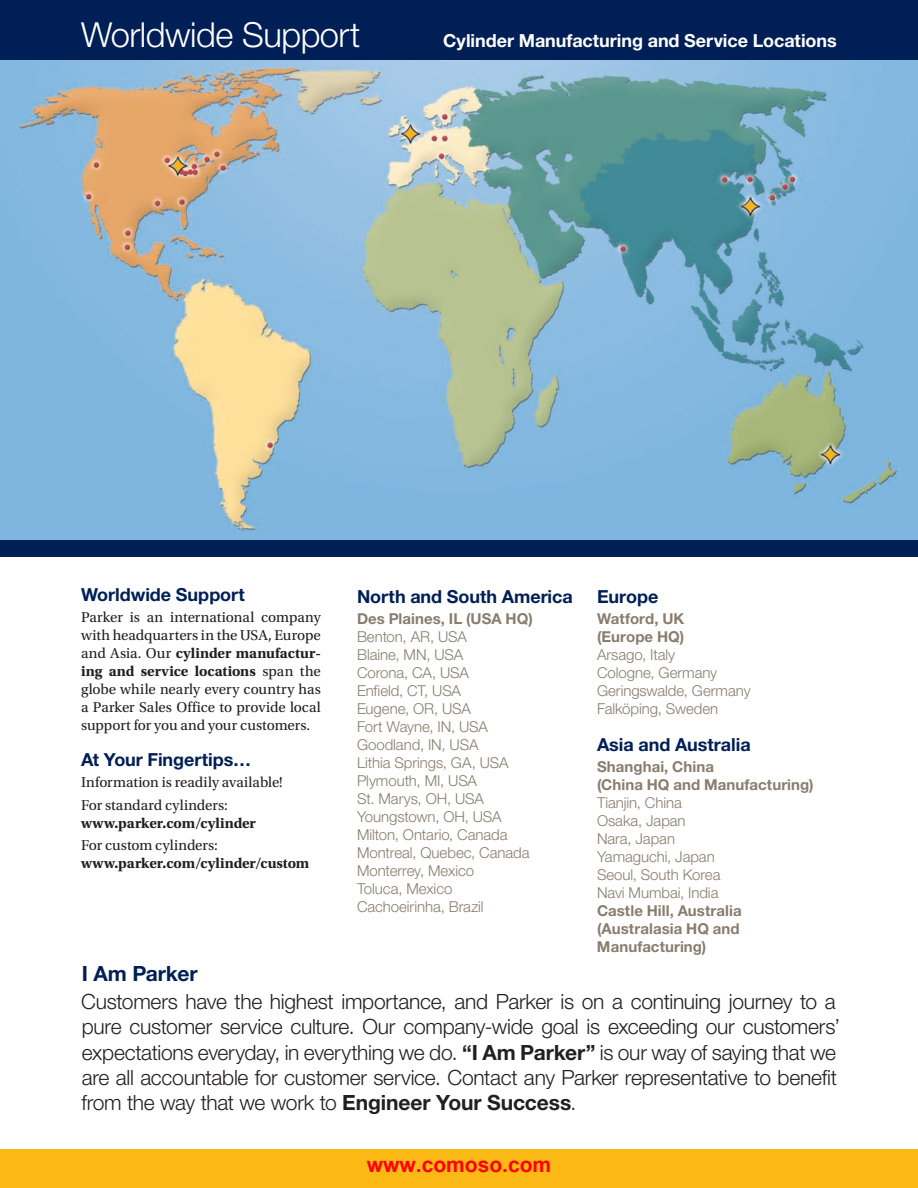
<style>
.page{position:relative;width:918px;height:1188px;background:#fff}
.page>*{position:absolute;margin:0;border:0;box-sizing:border-box;transform-origin:0 0}
.t1{font:300 34.5px "Helvetica Neue LT Std";letter-spacing:-.015em;color:#fff}
.t2{font:300 21px/25.2px "Helvetica Neue LT Std";letter-spacing:-.015em;color:#231f20}
.t3{font:700 21px "Arial";color:#f00}
.t4{font:700 21px "Helvetica Neue LT Std";letter-spacing:-.005em;color:#001f56}
.t5{font:700 18px "Helvetica Neue LT Std";letter-spacing:-.005em;color:#001f56}
.t6{font:700 18px "Helvetica Neue LT Std";letter-spacing:-.005em;color:#fff}
.t7{font:300 15px/18px "Helvetica Neue LT Std";letter-spacing:-.005em;color:#887d6e}
.t8{font:15px/18px "Utopia Std";color:#231f20;text-align:justify}
.t9{font:700 15px/18px "Helvetica Neue LT Std";letter-spacing:.005em;color:#887d6e}
.t10{font:700 15px "Utopia Std";letter-spacing:-.01em;color:#231f20}
.s1{font-weight:700}
</style>
<div class="page">
<div style="left:0;top:1150px;width:918px;height:38px;background:#fcb814"></div>
<img style="left:0;top:59px;width:918px;height:481px">
<div style="left:0;top:540px;width:918px;height:17px;background:#001f56"></div>
<div style="left:0;top:0;width:918px;height:59px;background:#001f56"></div>
<h1 class="t1" style="left:81px;top:14px;width:281px">Worldwide Support</h1>
<p class="t6" style="left:443px;top:30px;width:395px">Cylinder Manufacturing and Service Locations</p>
<p class="t5" style="left:81px;top:583px;width:165px">Worldwide Support</p>
<p class="t8" style="left:81px;top:608px;width:242px">Parker is an international company with headquarters in the USA, Europe and Asia. Our <span class="s1">cylinder manufactur&shy;ing and service locations</span> span the globe while nearly every country has a Parker Sales Office to provide local support for you and your customers.</p>
<p class="t5" style="left:81px;top:749px;width:172px">At Your Fingertips…</p>
<p class="t8" style="left:81px;top:772px;width:203px;line-height:22.5px">Information is readily available!<br>For standard cylinders:</p>
<p class="t10" style="left:81px;top:814px;width:177px">www.parker.com/cylinder</p>
<p class="t8" style="left:81px;top:837px;width:138px">For custom cylinders:</p>
<p class="t10" style="left:81px;top:855px;width:230px">www.parker.com/cylinder/custom</p>
<p class="t5" style="left:357px;top:585px;width:217px">North and South America</p>
<p class="t9" style="left:357px;top:609px;width:177px">Des Plaines, IL (USA HQ)</p>
<p class="t7" style="left:357px;top:627px;width:174px">Benton, AR, USA<br>Blaine, MN, USA<br>Corona, CA, USA<br>Enfield, CT, USA<br>Eugene, OR, USA<br>Fort Wayne, IN, USA<br>Goodland, IN, USA<br>Lithia Springs, GA, USA<br>Plymouth, MI, USA<br>St. Marys, OH, USA<br>Youngstown, OH, USA<br>Milton, Ontario, Canada<br>Montreal, Quebec, Canada<br>Monterrey, Mexico<br>Toluca, Mexico<br>Cachoeirinha, Brazil</p>
<p class="t5" style="left:597px;top:585px;width:63px">Europe</p>
<p class="t9" style="left:597px;top:609px;width:89px">Watford, UK (Europe HQ)</p>
<p class="t7" style="left:597px;top:645px;width:155px">Arsago, Italy<br>Cologne, Germany<br>Geringswalde, Germany<br>Falköping, Sweden</p>
<p class="t5" style="left:597px;top:733px;width:155px">Asia and Australia</p>
<p class="t9" style="left:597px;top:757px;width:218px">Shanghai, China<br>(China HQ and Manufacturing)</p>
<p class="t7" style="left:597px;top:793px;width:125px">Tianjin, China<br>Osaka, Japan<br>Nara, Japan<br>Yamaguchi, Japan<br>Seoul, South Korea<br>Navi Mumbai, India</p>
<p class="t9" style="left:597px;top:901px;width:146px">Castle Hill, Australia (Australasia HQ and<br>Manufacturing)</p>
<h2 class="t4" style="left:82px;top:961px;width:117px">I Am Parker</h2>
<p class="t2" style="left:81px;top:989px;width:761px">Customers have the highest importance, and Parker is on a continuing journey to a pure customer service culture. Our company-wide goal is exceeding our customers’ expectations everyday, in everything we do. <span class="s1">“I Am Parker”</span> is our way of saying that we are all accountable for customer service. Contact any Parker representative to benefit from the way that we work to <span class="s1">Engineer Your Success</span>.</p>
<h2 class="t3" style="left:367px;top:1151px;width:186px">www.comoso.com</h2>
</div>
